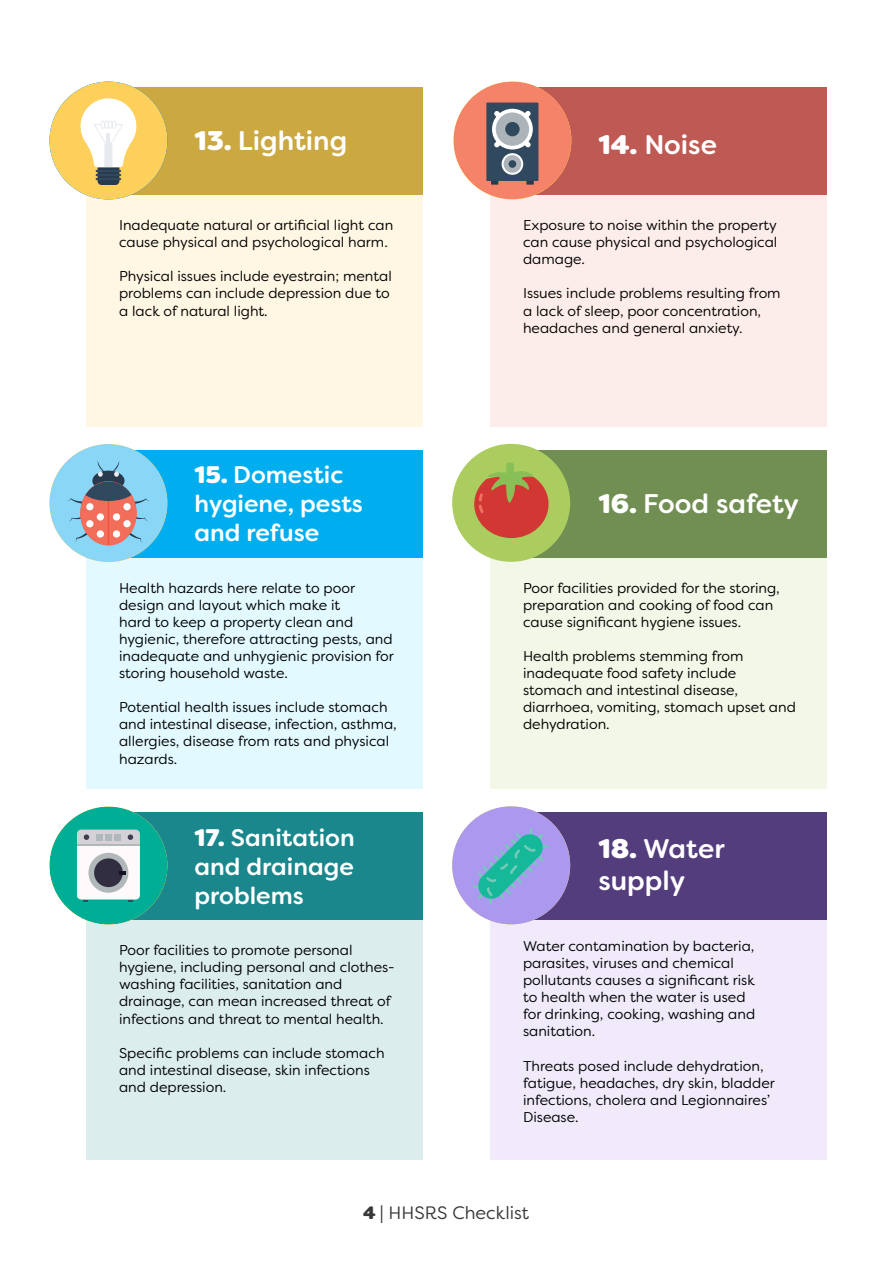
<style>
.page{position:relative;width:893px;height:1263px;background:#fff}
.page>*{position:absolute;margin:0;border:0;box-sizing:border-box;transform-origin:0 0}
.t1{font:500 27px/32.4px "Filson Soft";color:#fff}
.t2{font:500 24px/28.8px "Filson Soft";color:#fff}
.t3{font:18px "Filson Soft";color:#383838}
.t4{font:14.25px/17.1px "Filson Soft";color:#000}
.s1{font-weight:800}
</style>
<div class="page">
<div style="left:87px;top:122px;width:336px;height:304px;background:#fff7e4"></div>
<div style="left:87px;top:484px;width:336px;height:305px;background:#e1f9ff"></div>
<div style="left:87px;top:847px;width:336px;height:313px;background:#dceded"></div>
<div style="left:490px;top:122px;width:336px;height:304px;background:#fdedea"></div>
<div style="left:490px;top:484px;width:336px;height:305px;background:#f2f7e7"></div>
<div style="left:490px;top:847px;width:336px;height:313px;background:#f0eafa"></div>
<div style="left:86px;top:87px;width:337px;height:108px;background:#cca840"></div>
<div style="left:86px;top:450px;width:337px;height:108px;background:#00aeef"></div>
<div style="left:86px;top:812px;width:337px;height:108px;background:#1a878c"></div>
<div style="left:490px;top:87px;width:336px;height:108px;background:#bf5954"></div>
<div style="left:490px;top:450px;width:336px;height:108px;background:#728f53"></div>
<div style="left:490px;top:812px;width:336px;height:108px;background:#543d7d"></div>
<div style="left:452px;top:444px;width:118px;height:118px;background:#abcc5e;border-radius:50%"></div>
<div style="left:452px;top:806px;width:118px;height:118px;background:#ab99f0;border-radius:50%"></div>
<div style="left:49px;top:82px;width:118px;height:117px;background:#fdd05b;border-radius:50%"></div>
<svg style="left:80px;top:98px;width:56px;height:87px"></svg>
<hr style="left:96px;top:170px;width:25px;height:2px;background:#31495e">
<hr style="left:96px;top:174px;width:25px;height:2px;background:#31495e">
<hr style="left:96px;top:178px;width:25px;height:2px;background:#31495e">
<div style="left:49px;top:444px;width:118px;height:118px;background:#89d6f7;border-radius:50%"></div>
<svg style="left:67px;top:461px;width:83px;height:84px"></svg>
<div style="left:49px;top:806px;width:118px;height:118px;background:#00ae95;border-radius:50%"></div>
<svg style="left:77px;top:830px;width:63px;height:71px;background:#c2c4c9"></svg>
<div style="left:454px;top:82px;width:117px;height:117px;background:#f48369;border-radius:50%"></div>
<svg style="left:526px;top:181px;width:8px;height:4px"></svg>
<svg style="left:491px;top:181px;width:7px;height:4px"></svg>
<div style="left:486px;top:103px;width:52px;height:78px;background:#31495e"></div>
<svg style="left:494px;top:111px;width:37px;height:37px"></svg>
<svg style="left:492px;top:109px;width:41px;height:41px"></svg>
<div style="left:496px;top:112px;width:33px;height:34px;background:#acb3b9;border-radius:50%"></div>
<div style="left:505px;top:122px;width:15px;height:14px;background:#31495e;border-radius:50%"></div>
<svg style="left:502px;top:153px;width:21px;height:22px"></svg>
<div style="left:504px;top:155px;width:17px;height:18px;background:#acb3b9;border-radius:50%"></div>
<div style="left:509px;top:160px;width:7px;height:8px;background:#31495e;border-radius:50%"></div>
<svg style="left:474px;top:463px;width:75px;height:75px"></svg>
<svg style="left:473px;top:828px;width:75px;height:76px"></svg>
<h1 class="t1" style="left:194px;top:124px;width:154px"><span class="s1">13.</span> Lighting</h1>
<p class="t4" style="left:119px;top:216px;width:276px">Inadequate natural or artificial light can cause physical and psychological harm.</p>
<p class="t4" style="left:119px;top:268px;width:274px">Physical issues include eyestrain; mental problems can include depression due to a lack of natural light.</p>
<h2 class="t2" style="left:194px;top:461px;width:170px"><span class="s1">15.</span> Domestic hygiene, pests and refuse</h2>
<p class="t4" style="left:119px;top:579px;width:276px">Health hazards here relate to poor design and layout which make it<br>hard to keep a property clean and hygienic, therefore attracting pests, and inadequate and unhygienic provision for storing household waste.</p>
<p class="t4" style="left:119px;top:699px;width:279px">Potential health issues include stomach and intestinal disease, infection, asthma, allergies, disease from rats and physical hazards.</p>
<h2 class="t2" style="left:194px;top:823px;width:162px;text-align:justify"><span class="s1">17.</span> Sanitation and drainage problems</h2>
<p class="t4" style="left:119px;top:941px;width:277px">Poor facilities to promote personal hygiene, including personal and clothes&shy;washing facilities, sanitation and drainage, can mean increased threat of infections and threat to mental health.</p>
<p class="t4" style="left:119px;top:1044px;width:267px">Specific problems can include stomach and intestinal disease, skin infections and depression.</p>
<h1 class="t1" style="left:598px;top:128px;width:120px"><span class="s1">14.</span> Noise</h1>
<p class="t4" style="left:523px;top:216px;width:256px;text-align:justify">Exposure to noise within the property can cause physical and psychological damage.</p>
<p class="t4" style="left:523px;top:285px;width:259px">Issues include problems resulting from a lack of sleep, poor concentration, headaches and general anxiety.</p>
<h1 class="t1" style="left:598px;top:488px;width:202px"><span class="s1">16.</span> Food safety</h1>
<p class="t4" style="left:523px;top:579px;width:258px">Poor facilities provided for the storing, preparation and cooking of food can cause significant hygiene issues.</p>
<p class="t4" style="left:523px;top:647px;width:274px">Health problems stemming from inadequate food safety include stomach and intestinal disease, diarrhoea, vomiting, stomach upset and dehydration.</p>
<h1 class="t1" style="left:598px;top:832px;width:128px"><span class="s1">18.</span> Water supply</h1>
<p class="t4" style="left:523px;top:937px;width:234px">Water contamination by bacteria, parasites, viruses and chemical pollutants causes a significant risk to health when the water is used for drinking, cooking, washing and sanitation.</p>
<p class="t4" style="left:523px;top:1057px;width:253px">Threats posed include dehydration, fatigue, headaches, dry skin, bladder infections, cholera and Legionnaires’<br>Disease.</p>
<p class="t3" style="left:363px;top:1201px;width:167px"><span class="s1">4</span> | HHSRS Checklist</p>
</div>
